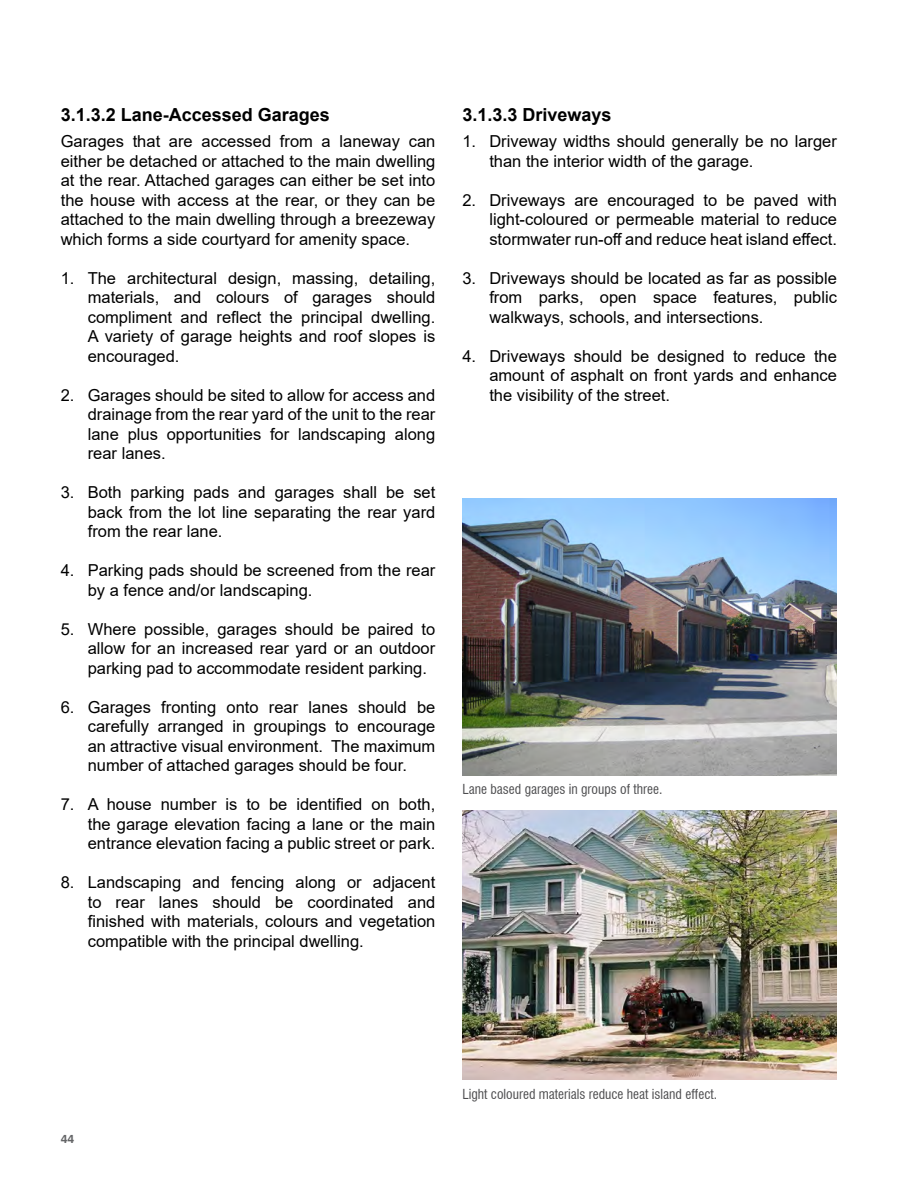
<style>
.page{position:relative;width:918px;height:1188px;background:#fff}
.page>*{position:absolute;margin:0;border:0;box-sizing:border-box;transform-origin:0 0}
.Body_Text{font:700 18px "Arial";color:#000}
.Body_Text-2{font:16.5px/19.5px "Arial";color:#000;text-align:justify}
.t1{font:condensed 13.5px "Swiss 721 BT";color:#4d4d4f}
.t2{font:700 12px "Swiss 721 BT";color:#636466}
</style>
<div class="page">
<img style="left:462px;top:499px;width:375px;height:276px">
<img style="left:462px;top:810px;width:375px;height:269px">
<p class="Body_Text" style="left:61px;top:102px;width:271px">3.1.3.2 Lane-Accessed Garages</p>
<p class="Body_Text-2" style="left:61px;top:132px;width:376px">Garages that are accessed from a laneway can either be detached or attached to the main dwelling at the rear. Attached garages can either be set into the house with access at the rear, or they can be attached to the main dwelling through a breezeway which forms a side courtyard for amenity space.</p>
<p class="Body_Text-2" style="left:88px;top:268px;width:349px;text-indent:-27px">1. The architectural design, massing, detailing, materials, and colours of garages should compliment and reflect the principal dwelling.<br>A variety of garage heights and roof slopes is encouraged.</p>
<p class="Body_Text-2" style="left:88px;top:385px;width:349px;text-indent:-27px">2. Garages should be sited to allow for access and drainage from the rear yard of the unit to the rear lane plus opportunities for landscaping along rear lanes.</p>
<p class="Body_Text-2" style="left:88px;top:483px;width:349px;text-indent:-27px">3. Both parking pads and garages shall be set back from the lot line separating the rear yard from the rear lane.</p>
<p class="Body_Text-2" style="left:88px;top:561px;width:349px;text-indent:-27px">4. Parking pads should be screened from the rear by a fence and/or landscaping.</p>
<p class="Body_Text-2" style="left:88px;top:619px;width:349px;text-indent:-27px">5. Where possible, garages should be paired to allow for an increased rear yard or an outdoor parking pad to accommodate resident parking.</p>
<p class="Body_Text-2" style="left:88px;top:697px;width:349px;text-indent:-27px">6. Garages fronting onto rear lanes should be carefully arranged in groupings to encourage an attractive visual environment. The maximum number of attached garages should be four.</p>
<p class="Body_Text-2" style="left:88px;top:795px;width:349px;text-indent:-27px">7. A house number is to be identified on both, the garage elevation facing a lane or the main entrance elevation facing a public street or park.</p>
<p class="Body_Text-2" style="left:88px;top:873px;width:349px;text-indent:-27px">8. Landscaping and fencing along or adjacent to rear lanes should be coordinated and finished with materials, colours and vegetation compatible with the principal dwelling.</p>
<p class="Body_Text" style="left:462px;top:102px;width:151px">3.1.3.3 Driveways</p>
<p class="Body_Text-2" style="left:489px;top:132px;width:349px;text-indent:-27px">1. Driveway widths should generally be no larger than the interior width of the garage.</p>
<p class="Body_Text-2" style="left:489px;top:190px;width:349px;text-indent:-27px">2. Driveways are encouraged to be paved with light-coloured or permeable material to reduce stormwater run-off and reduce heat island effect.</p>
<p class="Body_Text-2" style="left:489px;top:268px;width:349px;text-indent:-27px">3. Driveways should be located as far as possible from parks, open space features, public walkways, schools, and intersections.</p>
<p class="Body_Text-2" style="left:489px;top:346px;width:349px;text-indent:-27px">4. Driveways should be designed to reduce the amount of asphalt on front yards and enhance the visibility of the street.</p>
<p class="t1" style="left:462px;top:781px;width:202px">Lane based garages in groups of three.</p>
<p class="t2" style="left:61px;top:1132px;width:15px">44</p>
<p class="t1" style="left:462px;top:1086px;width:256px">Light coloured materials reduce heat island effect.</p>
</div>
